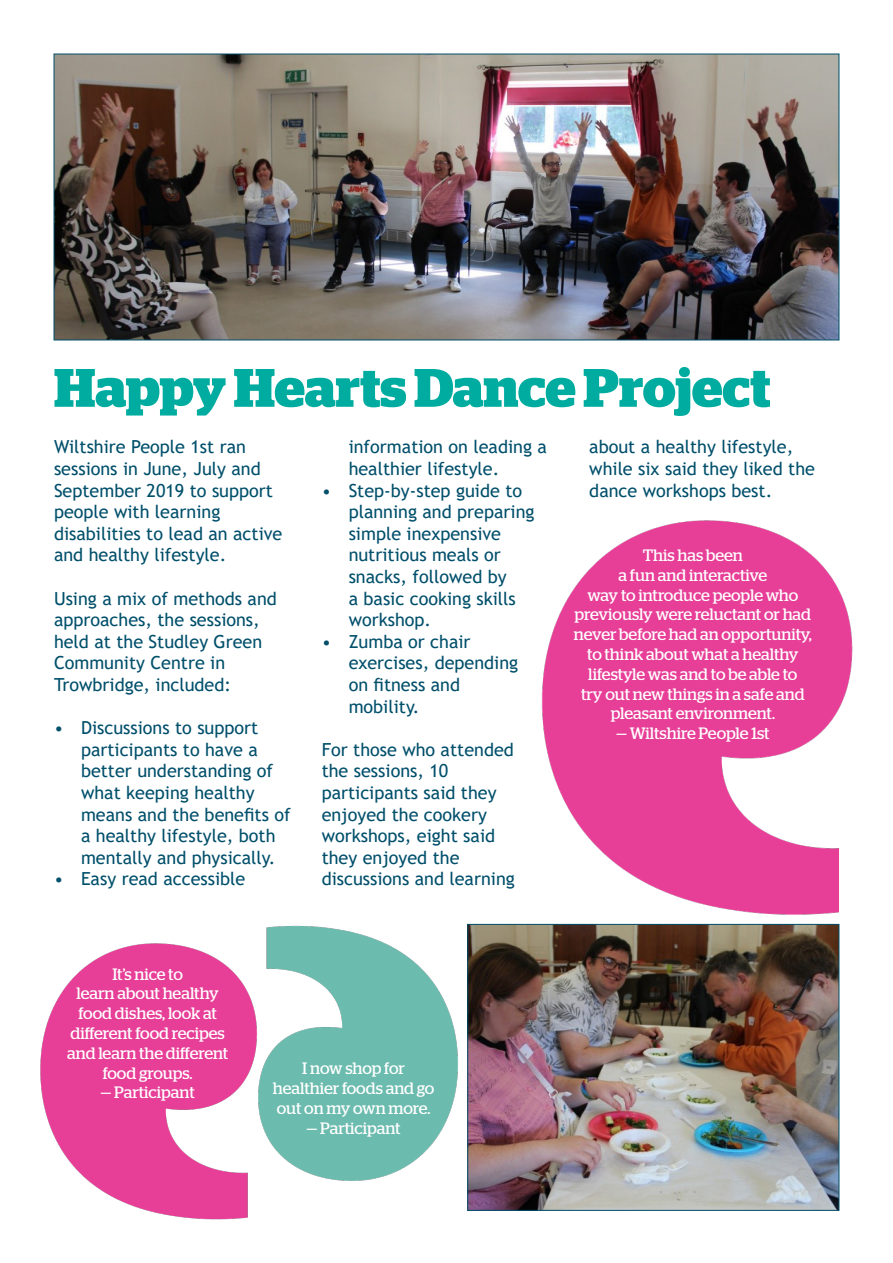
<style>
.page{position:relative;width:893px;height:1263px;background:#fff}
.page>*{position:absolute;margin:0;border:0;box-sizing:border-box;transform-origin:0 0}
.t1{font:700 54px "Stag";letter-spacing:-.005em;color:#00aca0}
.t2{font:18px/21.6px "Trebuchet MS";color:#004f6b}
.t3{font:16.5px/19.8px "Stag";color:#fff;text-align:center}
</style>
<div class="page">
<img style="left:56px;top:56px;width:781px;height:282px">
<img style="left:470px;top:926px;width:367px;height:282px">
<img style="left:264px;top:925px;width:194px;height:256px">
<img style="left:40px;top:943px;width:224px;height:277px">
<img style="left:539px;top:520px;width:314px;height:410px">
<p class="t1" style="left:54px;top:356px;width:718px">Happy Hearts Dance Project</p>
<p class="t2" style="left:54px;top:436px;width:230px">Wiltshire People 1st ran sessions in June, July and<br>September 2019 to support people with learning disabilities to lead an active and healthy lifestyle.</p>
<p class="t2" style="left:54px;top:587px;width:224px">Using a mix of methods and approaches, the sessions, held at the Studley Green<br>Community Centre in<br>Trowbridge, included:</p>
<p class="t2" style="left:81px;top:717px;width:211px;text-indent:-27px">• Discussions to support participants to have a better understanding of what keeping healthy means and the benefits of a healthy lifestyle, both mentally and physically.</p>
<p class="t2" style="left:54px;top:868px;width:193px">• Easy read accessible</p>
<p class="t2" style="left:349px;top:436px;width:200px">information on leading a healthier lifestyle.</p>
<p class="t2" style="left:349px;top:479px;width:187px;text-indent:-27px">• Step-by-step guide to planning and preparing simple inexpensive nutritious meals or snacks, followed by<br>a basic cooking skills workshop.</p>
<p class="t2" style="left:349px;top:630px;width:171px;text-indent:-27px">• Zumba or chair exercises, depending on fitness and mobility.</p>
<p class="t2" style="left:322px;top:738px;width:195px">For those who attended the sessions, 10 participants said they enjoyed the cookery workshops, eight said they enjoyed the discussions and learning</p>
<p class="t2" style="left:589px;top:436px;width:227px">about a healthy lifestyle, while six said they liked the dance workshops best.</p>
<p class="t3" style="left:643px;top:545px;width:102px">This has been</p>
<p class="t3" style="left:618px;top:565px;width:150px">a fun and interactive</p>
<p class="t3" style="left:574px;top:585px;width:240px">way to introduce people who previously were reluctant or had never before had an opportunity, to think about what a healthy lifestyle was and to be able to<br>try out new things in a safe and pleasant environment.</p>
<p class="t3" style="left:616px;top:723px;width:155px">— Wiltshire People 1st</p>
<p class="t3" style="left:112px;top:964px;width:72px">It’s nice to</p>
<p class="t3" style="left:67px;top:983px;width:162px">learn about healthy food dishes, look at different food recipes and learn the different food groups.</p>
<p class="t3" style="left:101px;top:1082px;width:96px">— Participant</p>
<p class="t3" style="left:273px;top:1058px;width:163px">I now shop for healthier foods and go out on my own more.</p>
<p class="t3" style="left:307px;top:1118px;width:96px">— Participant</p>
</div>
